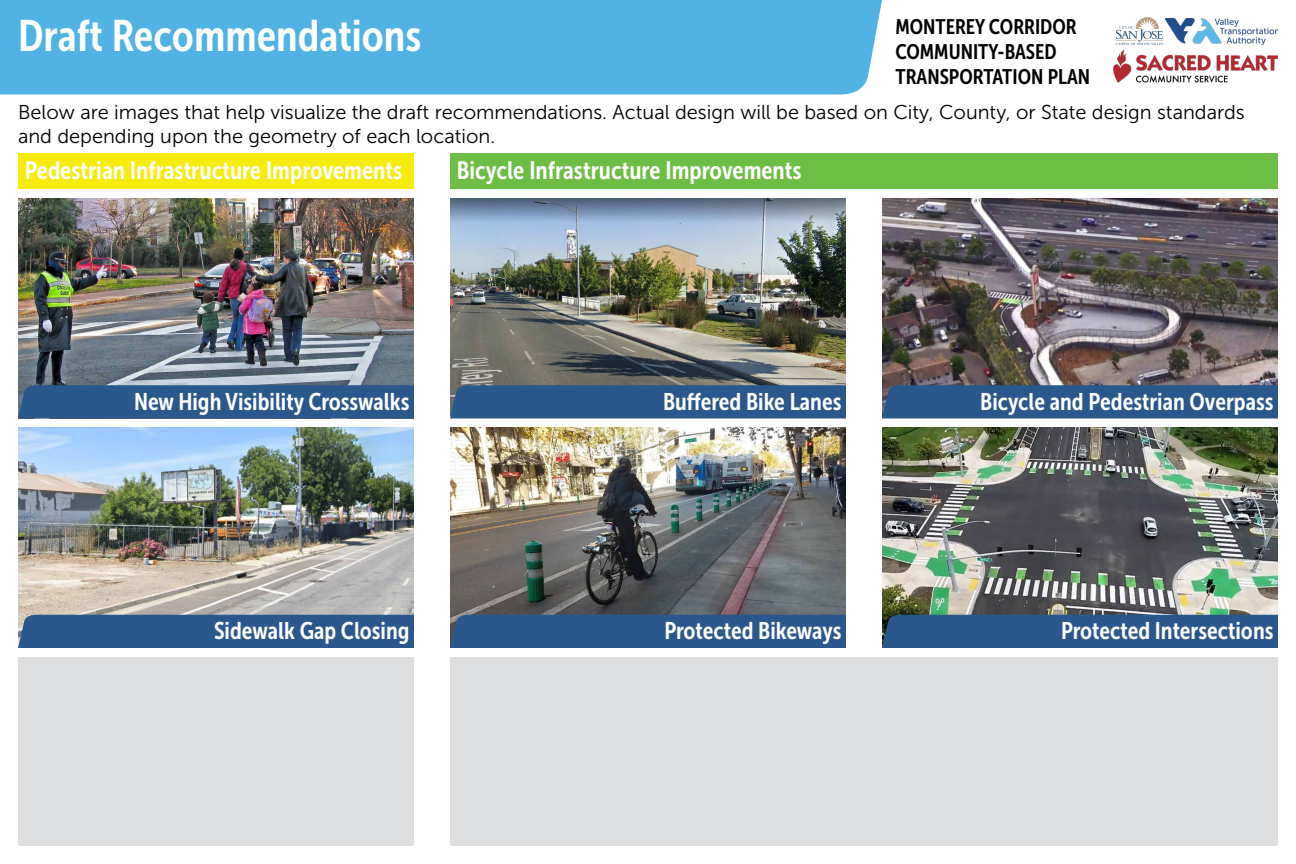
<style>
.page{position:relative;width:1296px;height:864px;background:#fff}
.page>*{position:absolute;margin:0;border:0;box-sizing:border-box;transform-origin:0 0}
.t1{font:44px "Museo Sans Cond 700";color:#fff}
.t2{font:25px "Museo Sans Cond 700";color:#fff}
.t3{font:24px "Museo Sans Cond 700";color:#fff}
.t4{font:21px/25.2px "Museo Sans Cond 700";color:#000}
.t5{font:20px/24px "Museo Sans 300";color:#000}
</style>
<div class="page">
<img style="left:1166px;top:18px;width:112px;height:27px">
<img style="left:1116px;top:18px;width:48px;height:27px">
<img style="left:1113px;top:49px;width:165px;height:34px">
<div style="left:0;top:0;width:882px;height:94px;background:#50b3e4"></div>
<img style="left:18px;top:198px;width:396px;height:187px">
<svg style="left:18px;top:385px;width:396px;height:34px;background:#2c598c"></svg>
<img style="left:18px;top:428px;width:396px;height:187px">
<div style="left:18px;top:615px;width:396px;height:33px;background:#2a588d"></div>
<div style="left:18px;top:657px;width:396px;height:189px;background:#dcddde"></div>
<div style="left:18px;top:153px;width:396px;height:36px;background:#f7ec0f"></div>
<div style="left:450px;top:153px;width:828px;height:36px;background:#6cbe45"></div>
<img style="left:450px;top:198px;width:396px;height:187px">
<svg style="left:450px;top:385px;width:396px;height:34px;background:#2e5b8e"></svg>
<img style="left:450px;top:428px;width:396px;height:187px">
<div style="left:450px;top:615px;width:396px;height:33px;background:#2a588d"></div>
<div style="left:450px;top:657px;width:828px;height:189px;background:#dcddde"></div>
<img style="left:882px;top:428px;width:396px;height:187px">
<div style="left:882px;top:615px;width:396px;height:33px;background:#2a588d"></div>
<img style="left:882px;top:198px;width:396px;height:187px">
<svg style="left:882px;top:385px;width:396px;height:34px;background:#2e5a8d"></svg>
<h1 class="t1" style="left:18px;top:11px;width:405px">Draft Recommendations</h1>
<p class="t4" style="left:895px;top:14px;width:196px">MONTEREY CORRIDOR<br>COMMUNITY-BASED<br>TRANSPORTATION PLAN</p>
<p class="t5" style="left:18px;top:100px;width:1228px">Below are images that help visualize the draft recommendations. Actual design will be based on City, County, or State design standards and depending upon the geometry of each location.</p>
<p class="t2" style="left:25px;top:156px;width:379px">Pedestrian Infrastructure Improvements</p>
<p class="t2" style="left:457px;top:156px;width:346px">Bicycle Infrastructure Improvements</p>
<p class="t3" style="left:134px;top:388px;width:277px">New High Visibility Crosswalks</p>
<p class="t3" style="left:663px;top:388px;width:180px">Buffered Bike Lanes</p>
<p class="t3" style="left:980px;top:388px;width:295px">Bicycle and Pedestrian Overpass</p>
<p class="t3" style="left:214px;top:617px;width:197px">Sidewalk Gap Closing</p>
<p class="t3" style="left:664px;top:617px;width:179px">Protected Bikeways</p>
<p class="t3" style="left:1061px;top:617px;width:214px">Protected Intersections</p>
</div>
